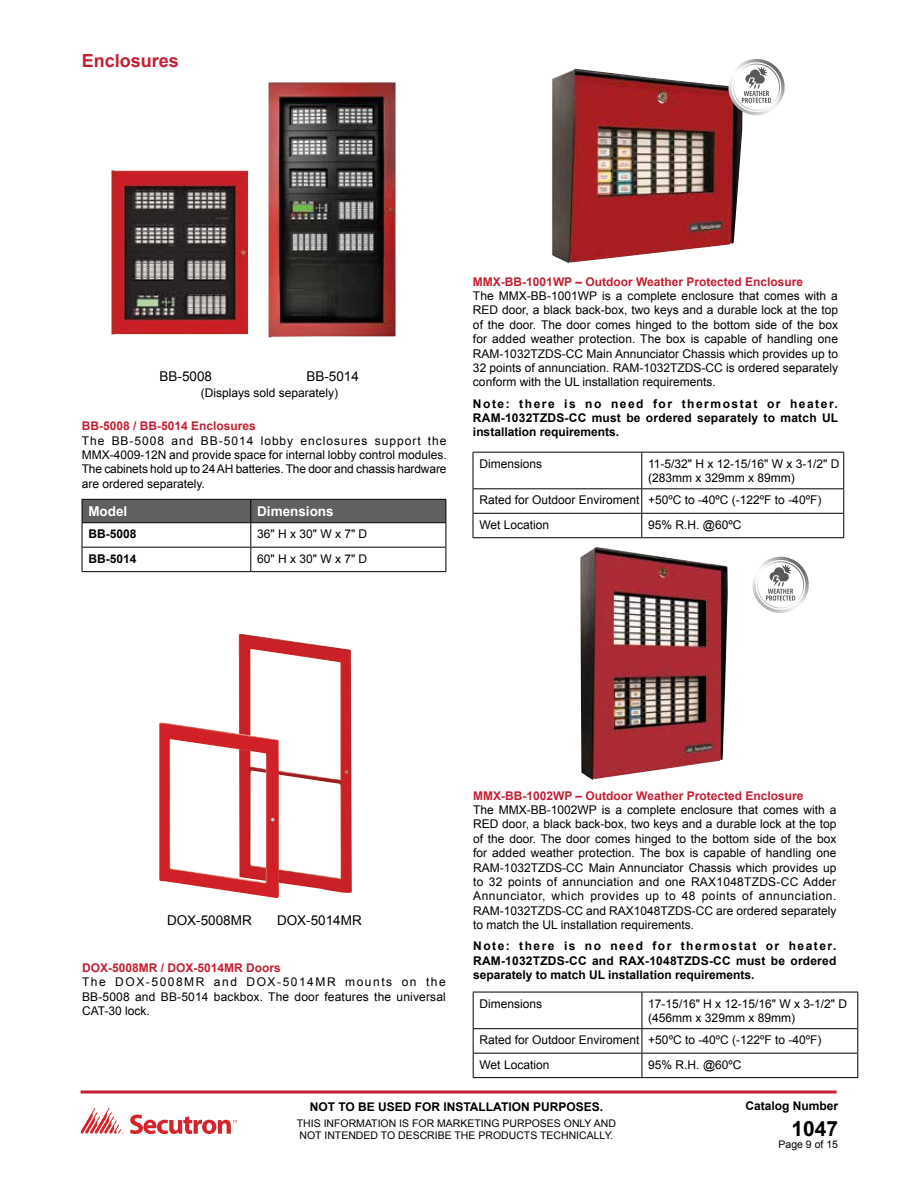
<style>
.page{position:relative;width:918px;height:1188px;background:#fff}
.page>*{position:absolute;margin:0;border:0;box-sizing:border-box;transform-origin:0 0}
.t1{font:700 21px "Arial";color:#000}
.t2{font:700 18px "Arial";color:#c32032}
.t3{font:13.5px "Arial";color:#000}
.t4{font:700 13.5px "Arial";color:#fff}
.t5{font:12px/14.4px "Arial";color:#000;text-align:justify}
.t6{font:700 12px/14.4px "Arial";color:#000;text-align:justify}
.t7{font:700 12px "Arial";color:#c32032}
.t8{font:10.5px/12.6px "Arial";color:#000}
</style>
<div class="page">
<img style="left:552px;top:69px;width:191px;height:194px">
<svg style="left:81px;top:1090px;width:756px;height:4px;background:#d15765"></svg>
<svg style="left:130px;top:1115px;width:107px;height:19px"></svg>
<svg style="left:81px;top:1108px;width:43px;height:26px"></svg>
<svg style="left:727px;top:59px;width:58px;height:57px"></svg>
<hr style="left:473px;top:452px;width:169px;height:1px;background:#000">
<hr style="left:473px;top:453px;width:1px;height:35px;background:#000">
<hr style="left:642px;top:452px;width:202px;height:1px;background:#000">
<hr style="left:641px;top:453px;width:1px;height:35px;background:#000">
<hr style="left:843px;top:453px;width:1px;height:35px;background:#000">
<hr style="left:473px;top:488px;width:169px;height:1px;background:#000">
<hr style="left:642px;top:488px;width:202px;height:1px;background:#000">
<hr style="left:473px;top:513px;width:169px;height:1px;background:#000">
<svg style="left:473px;top:489px;width:1px;height:48px"></svg>
<hr style="left:642px;top:513px;width:202px;height:1px;background:#000">
<svg style="left:641px;top:489px;width:1px;height:48px"></svg>
<svg style="left:843px;top:489px;width:1px;height:48px"></svg>
<hr style="left:473px;top:537px;width:169px;height:1px;background:#000">
<hr style="left:642px;top:537px;width:202px;height:1px;background:#000">
<svg style="left:82px;top:499px;width:365px;height:72px"></svg>
<hr style="left:82px;top:571px;width:169px;height:1px;background:#000">
<hr style="left:251px;top:571px;width:195px;height:1px;background:#000">
<svg style="left:752px;top:557px;width:57px;height:56px"></svg>
<hr style="left:473px;top:992px;width:169px;height:1px;background:#000">
<hr style="left:473px;top:992px;width:1px;height:36px;background:#000">
<hr style="left:642px;top:992px;width:216px;height:1px;background:#000">
<hr style="left:642px;top:992px;width:1px;height:36px;background:#000">
<hr style="left:857px;top:992px;width:1px;height:36px;background:#000">
<hr style="left:473px;top:1028px;width:169px;height:1px;background:#000">
<hr style="left:642px;top:1028px;width:216px;height:1px;background:#000">
<hr style="left:473px;top:1053px;width:169px;height:1px;background:#000">
<svg style="left:473px;top:1029px;width:1px;height:48px"></svg>
<hr style="left:642px;top:1053px;width:216px;height:1px;background:#000">
<svg style="left:642px;top:1029px;width:1px;height:48px"></svg>
<svg style="left:857px;top:1029px;width:1px;height:48px"></svg>
<hr style="left:473px;top:1077px;width:169px;height:1px;background:#000">
<hr style="left:642px;top:1077px;width:216px;height:1px;background:#000">
<img style="left:580px;top:547px;width:148px;height:233px">
<img style="left:111px;top:170px;width:137px;height:164px">
<img style="left:269px;top:82px;width:127px;height:255px">
<img style="left:239px;top:633px;width:113px;height:260px">
<img style="left:159px;top:722px;width:121px;height:176px">
<h2 class="t2" style="left:82px;top:49px;width:99px">Enclosures</h2>
<p class="t3" style="left:160px;top:367px;width:54px">BB-5008</p>
<p class="t3" style="left:306px;top:367px;width:54px">BB-5014</p>
<p class="t5" style="left:201px;top:385px;width:139px">(Displays sold separately)</p>
<p class="t7" style="left:82px;top:418px;width:176px">BB-5008 / BB-5014 Enclosures</p>
<p class="t5" style="left:82px;top:433px;width:367px">The BB-5008 and BB-5014 lobby enclosures support the MMX-4009-12N and provide space for internal lobby control modules.<br>The cabinets hold up to 24 AH batteries. The door and chassis hardware are ordered separately.</p>
<p class="t4" style="left:88px;top:502px;width:41px">Model</p>
<p class="t4" style="left:257px;top:502px;width:78px">Dimensions</p>
<p class="t6" style="left:88px;top:527px;width:50px">BB-5008</p>
<p class="t5" style="left:257px;top:527px;width:112px">36" H x 30" W x 7" D</p>
<p class="t6" style="left:88px;top:552px;width:50px">BB-5014</p>
<p class="t5" style="left:257px;top:551px;width:112px">60" H x 30" W x 7" D</p>
<p class="t7" style="left:473px;top:273px;width:332px">MMX-BB-1001WP – Outdoor Weather Protected Enclosure</p>
<p class="t5" style="left:473px;top:289px;width:367px">The MMX-BB-1001WP is a complete enclosure that comes with a RED door, a black back-box, two keys and a durable lock at the top of the door. The door comes hinged to the bottom side of the box for added weather protection. The box is capable of handling one RAM-1032TZDS-CC Main Annunciator Chassis which provides up to 32 points of annunciation. RAM-1032TZDS-CC is ordered separately conform with the UL installation requirements.</p>
<p class="t6" style="left:473px;top:397px;width:367px">Note: there is no need for thermostat or heater.<br>RAM-1032TZDS-CC must be ordered separately to match UL installation requirements.</p>
<p class="t5" style="left:479px;top:456px;width:64px">Dimensions</p>
<p class="t5" style="left:648px;top:456px;width:193px">11-5/32" H x 12-15/16" W x 3-1/2" D (283mm x 329mm x 89mm)</p>
<p class="t5" style="left:479px;top:488px;width:344px;line-height:24.5px">Rated for Outdoor Enviroment +50ºC to -40ºC (-122ºF to -40ºF)<br>Wet Location</p>
<p class="t5" style="left:648px;top:517px;width:95px">95% R.H. @60ºC</p>
<p class="t3" style="left:167px;top:911px;width:86px">DOX-5008MR</p>
<p class="t3" style="left:277px;top:911px;width:86px">DOX-5014MR</p>
<p class="t7" style="left:82px;top:960px;width:200px">DOX-5008MR / DOX-5014MR Doors</p>
<p class="t5" style="left:82px;top:975px;width:365px">The DOX-5008MR and DOX-5014MR mounts on the BB-5008 and BB-5014 backbox. The door features the universal CAT-30 lock.</p>
<p class="t7" style="left:473px;top:787px;width:332px">MMX-BB-1002WP – Outdoor Weather Protected Enclosure</p>
<p class="t5" style="left:473px;top:803px;width:365px">The MMX-BB-1002WP is a complete enclosure that comes with a RED door, a black back-box, two keys and a durable lock at the top of the door. The door comes hinged to the bottom side of the box for added weather protection. The box is capable of handling one RAM-1032TZDS-CC Main Annunciator Chassis which provides up to 32 points of annunciation and one RAX1048TZDS-CC Adder Annunciator, which provides up to 48 points of annunciation.<br>RAM-1032TZDS-CC and RAX1048TZDS-CC are ordered separately to match the UL installation requirements.</p>
<p class="t6" style="left:473px;top:939px;width:365px">Note: there is no need for thermostat or heater.<br>RAM-1032TZDS-CC and RAX-1048TZDS-CC must be ordered separately to match UL installation requirements.</p>
<p class="t5" style="left:480px;top:996px;width:64px">Dimensions</p>
<p class="t5" style="left:648px;top:996px;width:200px">17-15/16" H x 12-15/16" W x 3-1/2" D (456mm x 329mm x 89mm)</p>
<p class="t5" style="left:480px;top:1028px;width:344px;line-height:24.5px">Rated for Outdoor Enviroment +50ºC to -40ºC (-122ºF to -40ºF)<br>Wet Location</p>
<p class="t5" style="left:648px;top:1057px;width:95px">95% R.H. @60ºC</p>
<p class="t6" style="left:310px;top:1100px;width:295px">NOT TO BE USED FOR INSTALLATION PURPOSES.</p>
<p class="t8" style="left:297px;top:1117px;width:321px">THIS INFORMATION IS FOR MARKETING PURPOSES ONLY AND<br>NOT INTENDED TO DESCRIBE THE PRODUCTS TECHNICALLY.</p>
<p class="t6" style="left:745px;top:1099px;width:94px">Catalog Number</p>
<h1 class="t1" style="left:791px;top:1114px;width:48px">1047</h1>
<p class="t8" style="left:779px;top:1138px;width:61px">Page 9 of 15</p>
</div>
